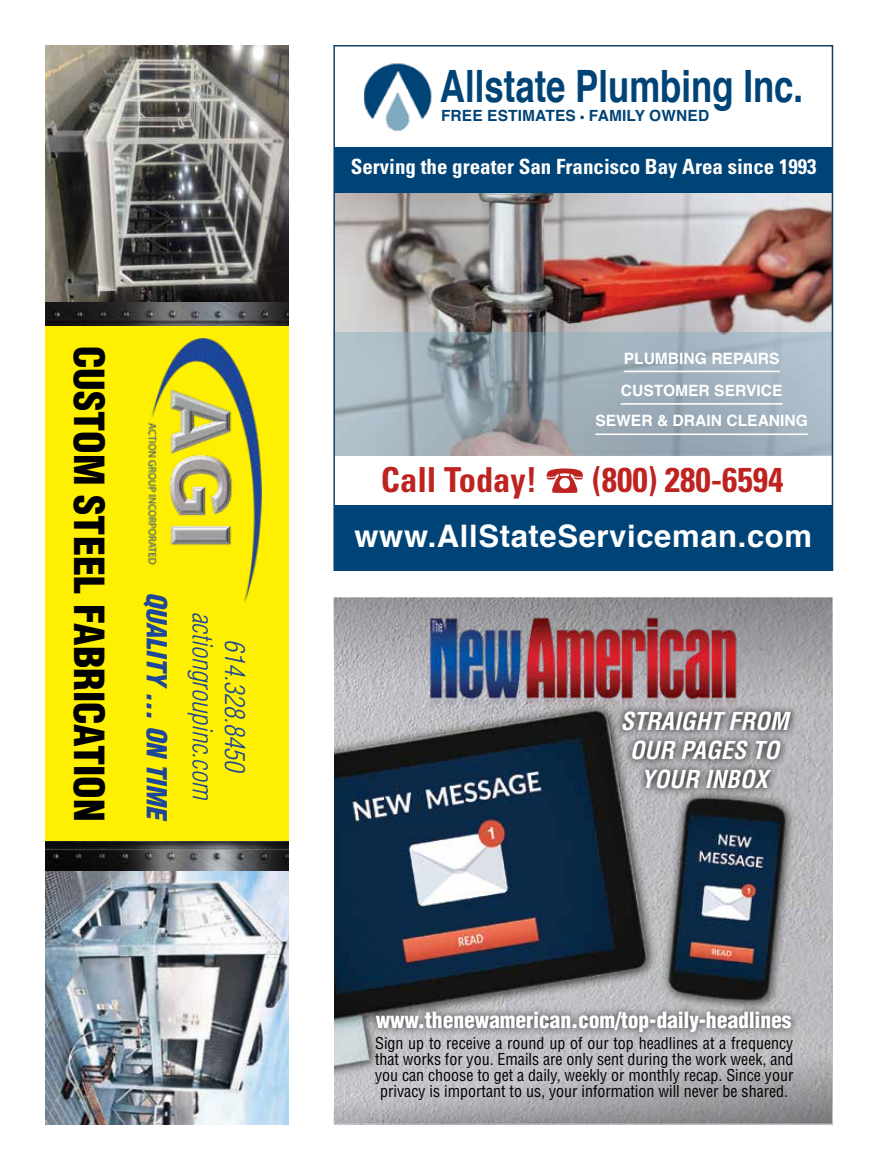
<style>
.page{position:relative;width:878px;height:1161px;background:#fff}
.page>*{position:absolute;margin:0;border:0;box-sizing:border-box;transform-origin:0 0}
.t1{font:700 44.55px "Helvetica";color:#047;scale:.78 1}
.t2{font:900 condensed 40.5px "Helvetica";color:#000}
.t3{font:700 condensed 34.5px "Univers";color:#be2320}
.t4{font:700 31.05px "Helvetica";letter-spacing:.02em;color:#fff}
.t5{font:italic 300 condensed 27px/32.4px "Helvetica";color:#1d4798;text-align:center}
.t6{font:italic 900 condensed 27px "Helvetica";color:#1d4798}
.t7{font:italic 700 condensed 24.15px/29px "Helvetica";color:#fff;text-align:center}
.t8{font:900 condensed 21.75px "Helvetica";letter-spacing:-.01em;color:#fff}
.t9{font:700 condensed 21px "Univers";color:#fff}
.t10{font:condensed 16.05px/16px "Helvetica";color:#000;text-align:center}
.t11{font:700 15.6px/32.5px "Helvetica";color:#fff}
.t12{font:700 15.45px "Helvetica";letter-spacing:.01em;color:#047}
.s1{font-family:"Univers";font-weight:400;font-stretch:ultra-condensed;font-size:9.9px}
</style>
<div class="page">
<div style="left:45px;top:236px;width:243px;height:780px;background:#ffef00"></div>
<img style="left:45px;top:45px;width:243px;height:257px">
<img style="left:45px;top:870px;width:243px;height:255px">
<img style="left:45px;top:302px;width:243px;height:24px">
<img style="left:45px;top:842px;width:243px;height:28px">
<img style="left:148px;top:339px;width:113px;height:262px">
<img style="left:336px;top:193px;width:494px;height:139px">
<svg style="left:336px;top:332px;width:494px;height:123px;background:#9dabb5"></svg>
<img style="left:364px;top:63px;width:68px;height:68px">
<div style="left:334px;top:505px;width:498px;height:66px;background:#047"></div>
<div style="left:334px;top:147px;width:498px;height:46px;background:#047"></div>
<hr style="left:623px;top:371px;width:156px;height:1px;background:#fff">
<hr style="left:620px;top:403px;width:162px;height:2px;background:#fff">
<hr style="left:595px;top:433px;width:213px;height:2px;background:#fff">
<img style="left:334px;top:598px;width:498px;height:526px">
<svg style="left:335px;top:600px;width:494px;height:178px;background:#7c7e85"></svg>
<svg style="left:335px;top:1035px;width:494px;height:86px;background:#b2b2b7"></svg>
<svg style="left:614px;top:704px;width:184px;height:93px;background:#89888c"></svg>
<div style="left:368px;top:1003px;width:431px;height:37px;background:#000;opacity:.75"></div>
<img style="left:427px;top:614px;width:312px;height:103px">
<h2 class="t2" style="left:114px;top:346px;width:477px;rotate:90deg">CUSTOM STEEL FABRICATION</h2>
<h3 class="t6" style="left:174px;top:592px;width:230px;rotate:90deg">QUALITY ... ON TIME</h3>
<h3 class="t5" style="left:251px;top:612px;width:190px;rotate:90deg">614.328.8450 actiongroupinc.com</h3>
<h1 class="t1" style="left:440px;top:51px;width:467px">Allstate Plumbing Inc.</h1>
<p class="t12" style="left:441px;top:104px;width:269px">FREE ESTIMATES <span class="s1">•</span> FAMILY OWNED</p>
<h3 class="t9" style="left:351px;top:154px;width:467px">Serving the greater San Francisco Bay Area since 1993</h3>
<p class="t11" style="left:620px;top:342px;width:163px">PLUMBING REPAIRS<br>CUSTOMER SERVICE</p>
<p class="t11" style="left:595px;top:405px;width:214px">SEWER &amp; DRAIN CLEANING</p>
<h3 class="t3" style="left:381px;top:458px;width:404px">Call Today! ☎ (800) 280-6594</h3>
<h3 class="t4" style="left:354px;top:511px;width:459px">www.AllStateServiceman.com</h3>
<h3 class="t7" style="left:620px;top:707px;width:170px">STRAIGHT FROM<br>OUR PAGES TO<br>YOUR INBOX</h3>
<h3 class="t8" style="left:375px;top:1006px;width:417px">www.thenewamerican.com/top-daily-headlines</h3>
<p class="t10" style="left:375px;top:1035px;width:420px">Sign up to receive a round up of our top headlines at a frequency that works for you. Emails are only sent during the work week, and you can choose to get a daily, weekly or monthly recap. Since your privacy is important to us, your information will never be shared.</p>
</div>
